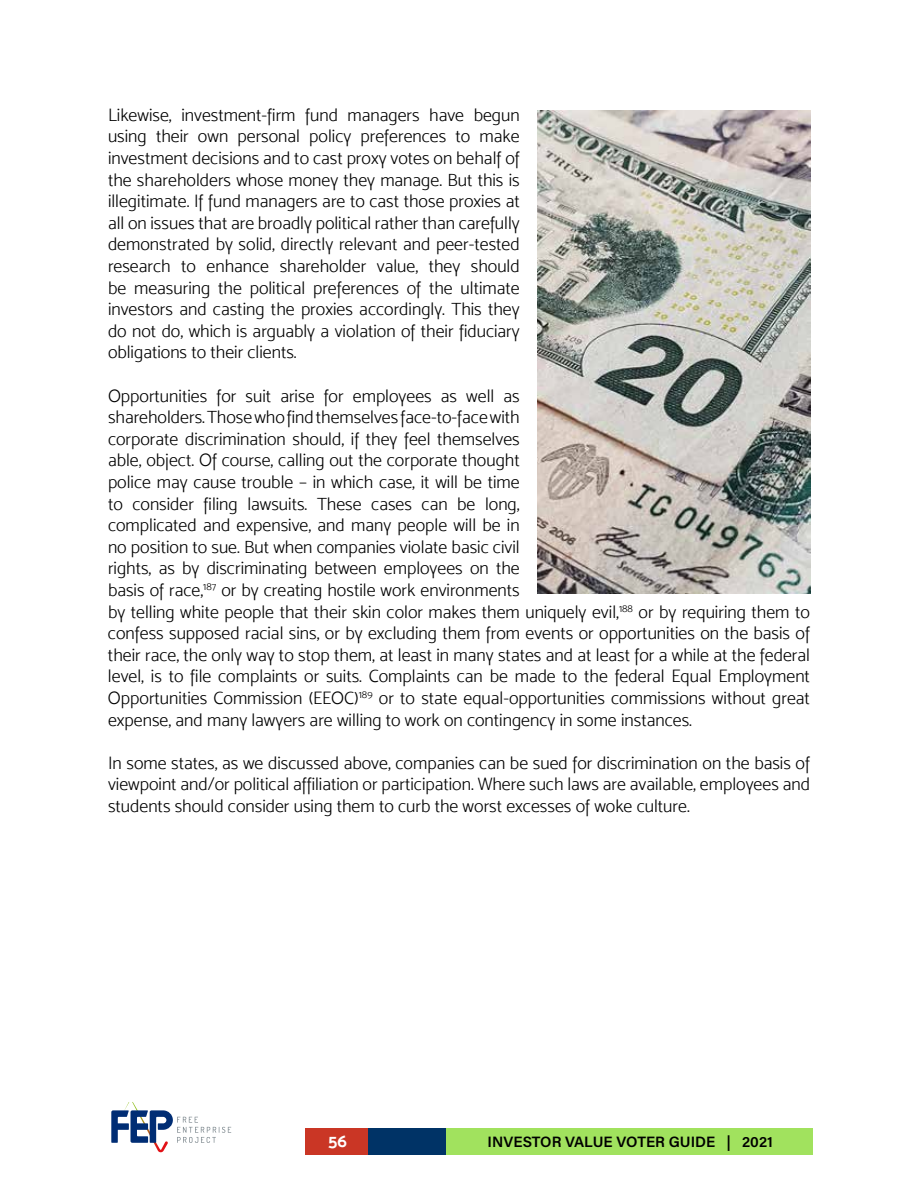
<style>
.page{position:relative;width:918px;height:1188px;background:#fff}
.page>*{position:absolute;margin:0;border:0;box-sizing:border-box;transform-origin:0 0}
.t1{font:18px/21.6px "Mosk Light 300";color:#000;text-align:justify}
.t2{font:18px "Mosk Bold 700";color:#fff}
.t3{font:15px "Acumin Variable Concept";color:#000}
</style>
<div class="page">
<svg style="left:111px;top:1102px;width:120px;height:50px"></svg>
<div style="left:445px;top:1128px;width:368px;height:27px;background:#a1e25e"></div>
<div style="left:306px;top:1128px;width:62px;height:27px;background:#ca3625"></div>
<div style="left:368px;top:1128px;width:78px;height:27px;background:#036"></div>
<img style="left:538px;top:110px;width:272px;height:484px">
<p class="t1" style="left:108px;top:104px;width:413px">Likewise, investment-firm fund managers have begun using their own personal policy preferences to make investment decisions and to cast proxy votes on behalf of the shareholders whose money they manage. But this is illegitimate. If fund managers are to cast those proxies at all on issues that are broadly political rather than carefully demonstrated by solid, directly relevant and peer-tested research to enhance shareholder value, they should be measuring the political preferences of the ultimate investors and casting the proxies accordingly. This they do not do, which is arguably a violation of their fiduciary obligations to their clients.</p>
<p class="t1" style="left:108px;top:385px;width:704px;text-align:left">Opportunities for suit arise for employees as well as<br>shareholders. Those who find themselves face-to-face with<br>corporate discrimination should, if they feel themselves<br>able, object. Of course, calling out the corporate thought<br>police may cause trouble – in which case, it will be time<br>to consider filing lawsuits. These cases can be long,<br>complicated and expensive, and many people will be in<br>no position to sue. But when companies violate basic civil<br>rights, as by discriminating between employees on the<br>basis of race,<sup>187</sup> or by creating hostile work environments<br>by telling white people that their skin color makes them uniquely evil,<sup>188</sup> or by requiring them to confess supposed racial sins, or by excluding them from events or opportunities on the basis of their race, the only way to stop them, at least in many states and at least for a while at the federal level, is to file complaints or suits. Complaints can be made to the federal Equal Employment Opportunities Commission (EEOC)<sup>189</sup> or to state equal-opportunities commissions without great expense, and many lawyers are willing to work on contingency in some instances.</p>
<p class="t1" style="left:108px;top:752px;width:704px">In some states, as we discussed above, companies can be sued for discrimination on the basis of viewpoint and/or political affiliation or participation. Where such laws are available, employees and students should consider using them to curb the worst excesses of woke culture.</p>
<p class="t2" style="left:328px;top:1130px;width:20px">56</p>
<p class="t3" style="left:488px;top:1132px;width:287px">INVESTOR VALUE VOTER GUIDE | 2021</p>
</div>
